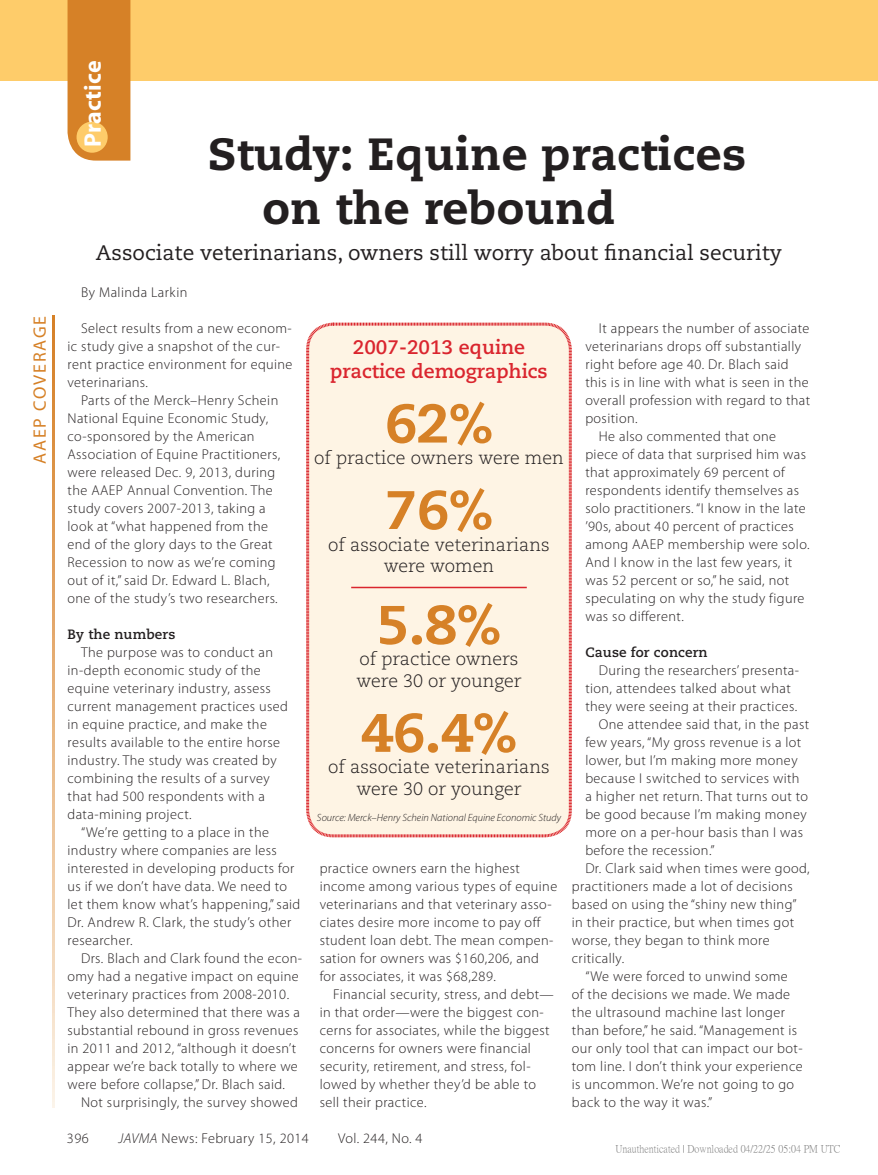
<style>
.page{position:relative;width:878px;height:1175px;background:#fff}
.page>*{position:absolute;margin:0;border:0;box-sizing:border-box;transform-origin:0 0}
.t1{font:800 54px "Caecilia LT Std";color:#d68127}
.t2{font:800 45px/54px "Caecilia LT Std";letter-spacing:.01em;color:#231f20}
.t3{font:700 24px "Myriad Pro";letter-spacing:.01em;color:#fff}
.t4{font:21px "Caecilia LT Std";color:#231f20}
.t5{font:700 19.5px/23.4px "Caecilia LT Std";color:#da252e;text-align:center}
.t6{font:300 18px "Caecilia LT Std";color:#231f20}
.t7{font:18px "Myriad Pro";letter-spacing:.1em;color:#d68127}
.t8{font:300 14.25px/18px "Myriad Pro";letter-spacing:.03em;color:#231f20}
.t9{font:700 13.5px "Caecilia LT Std";letter-spacing:.01em;color:#231f20}
.t10{font:italic 300 10.5px "Myriad Pro";color:#231f20}
.t11{font:10.5px "P Ming Li U";color:rgb(0 0 0/.5)}
.s1{font-style:italic}
</style>
<div class="page">
<div style="left:0;top:0;width:878px;height:81px;background:#fecc6a"></div>
<div style="left:68px;top:0;width:62px;height:161px;background:#d68127"></div>
<div style="left:77px;top:122px;width:31px;height:31px;background:#fecc6a;border-radius:50%"></div>
<svg style="left:52px;top:316px;width:2px;height:791px;background:#e7b581"></svg>
<div style="left:306px;top:322px;width:266px;height:516px;background:#fef4e4"></div>
<hr style="left:351px;top:586px;width:175px;height:2px;background:#da252e">
<p class="t7" style="left:29px;top:464px;width:150px;rotate:-90deg">AAEP COVERAGE</p>
<h3 class="t3" style="left:77px;top:147px;width:88px;rotate:-90deg">Practice</h3>
<h2 class="t2" style="left:262px;top:127px;width:485px;text-indent:-54px">Study: Equine practices on the rebound</h2>
<h3 class="t4" style="left:96px;top:241px;width:687px">Associate veterinarians, owners still worry about nancial security</h3>
<p class="t8" style="left:81px;top:283px;width:108px">By Malinda Larkin</p>
<p class="t8" style="left:68px;top:319px;width:226px;text-indent:13px">Select results from a new econom&shy;ic study give a snapshot of the cur&shy;rent practice environment for equine veterinarians.</p>
<p class="t8" style="left:68px;top:391px;width:214px;text-indent:13px">Parts of the Merck–Henry Schein National Equine Economic Study, co-sponsored by the American Association of Equine Practitioners, were released Dec. 9, 2013, during the AAEP Annual Convention. The study covers 2007-2013, taking a look at “what happened from the end of the glory days to the Great Recession to now as we’re coming out of it,” said Dr. Edward L. Blach, one of the study’s two researchers.</p>
<p class="t9" style="left:68px;top:626px;width:109px">By the numbers</p>
<p class="t8" style="left:68px;top:643px;width:222px;text-indent:13px">The purpose was to conduct an in-depth economic study of the equine veterinary industry, assess current management practices used in equine practice, and make the results available to the entire horse industry. The study was created by combining the results of a survey that had 500 respondents with a data-mining project.</p>
<p class="t8" style="left:68px;top:823px;width:234px;text-indent:13px">“We’re getting to a place in the industry where companies are less interested in developing products for us if we don’t have data. We need to let them know what’s happening,” said<br>Dr. Andrew R. Clark, the study’s other researcher.</p>
<p class="t8" style="left:68px;top:949px;width:236px;text-indent:13px">Drs. Blach and Clark found the econ&shy;omy had a negative impact on equine veterinary practices from 2008-2010.<br>They also determined that there was a substantial rebound in gross revenues in 2011 and 2012, “although it doesn’t appear we’re back totally to where we were before collapse,” Dr. Blach said.</p>
<p class="t8" style="left:81px;top:1093px;width:218px">Not surprisingly, the survey showed</p>
<p class="t8" style="left:599px;top:319px;width:212px">It appears the number of associate</p>
<p class="t8" style="left:585px;top:337px;width:217px">veterinarians drops off substantially</p>
<p class="t8" style="left:585px;top:355px;width:205px">right before age 40. Dr. Blach said</p>
<p class="t8" style="left:585px;top:373px;width:225px">this is in line with what is seen in the</p>
<p class="t8" style="left:585px;top:391px;width:226px">overall profession with regard to that</p>
<p class="t8" style="left:585px;top:409px;width:54px">position.</p>
<p class="t8" style="left:599px;top:427px;width:179px">He also commented that one</p>
<p class="t8" style="left:585px;top:445px;width:222px">piece of data that surprised him was</p>
<p class="t8" style="left:585px;top:463px;width:201px">that approximately 69 percent of</p>
<p class="t8" style="left:585px;top:481px;width:215px">respondents identify themselves as</p>
<p class="t8" style="left:585px;top:499px;width:222px">solo practitioners. “I know in the late</p>
<p class="t8" style="left:585px;top:517px;width:210px">’90s, about 40 percent of practices</p>
<p class="t8" style="left:585px;top:535px;width:226px">among AAEP membership were solo.</p>
<p class="t8" style="left:585px;top:553px;width:208px">And I know in the last few years, it</p>
<p class="t8" style="left:585px;top:571px;width:205px">was 52 percent or so,” he said, not</p>
<p class="t8" style="left:585px;top:589px;width:220px">speculating on why the study figure</p>
<p class="t8" style="left:585px;top:607px;width:100px">was so different.</p>
<p class="t9" style="left:585px;top:644px;width:124px">Cause for concern</p>
<p class="t8" style="left:598px;top:661px;width:202px">During the researchers’ presenta-</p>
<p class="t8" style="left:585px;top:679px;width:207px">tion, attendees talked about what</p>
<p class="t8" style="left:585px;top:697px;width:213px">they were seeing at their practices.</p>
<p class="t8" style="left:598px;top:715px;width:212px">One attendee said that, in the past</p>
<p class="t8" style="left:585px;top:733px;width:217px">few years, “My gross revenue is a lot</p>
<p class="t8" style="left:585px;top:751px;width:214px">lower, but I’m making more money</p>
<p class="t8" style="left:585px;top:769px;width:216px">because I switched to services with</p>
<p class="t8" style="left:585px;top:787px;width:224px">a higher net return. That turns out to</p>
<p class="t8" style="left:585px;top:805px;width:223px">be good because I’m making money</p>
<p class="t8" style="left:585px;top:823px;width:219px">more on a per-hour basis than I was</p>
<p class="t8" style="left:585px;top:841px;width:131px">before the recession.”</p>
<p class="t8" style="left:585px;top:859px;width:226px">Dr. Clark said when times were good,</p>
<p class="t8" style="left:572px;top:877px;width:222px">practitioners made a lot of decisions</p>
<p class="t8" style="left:572px;top:895px;width:226px">based on using the “shiny new thing”</p>
<p class="t8" style="left:572px;top:913px;width:224px">in their practice, but when times got</p>
<p class="t8" style="left:572px;top:931px;width:199px">worse, they began to think more</p>
<p class="t8" style="left:572px;top:949px;width:54px">critically.</p>
<p class="t8" style="left:585px;top:967px;width:204px">“We were forced to unwind some</p>
<p class="t8" style="left:572px;top:985px;width:220px">of the decisions we made. We made</p>
<p class="t8" style="left:572px;top:1003px;width:215px">the ultrasound machine last longer</p>
<p class="t8" style="left:572px;top:1021px;width:227px">than before,” he said. “Management is</p>
<p class="t8" style="left:572px;top:1039px;width:232px">our only tool that can impact our bot-</p>
<p class="t8" style="left:572px;top:1057px;width:232px">tom line. I don’t think your experience</p>
<p class="t8" style="left:572px;top:1075px;width:224px">is uncommon. We’re not going to go</p>
<p class="t8" style="left:572px;top:1093px;width:142px">back to the way it was.”</p>
<h3 class="t5" style="left:330px;top:336px;width:219px">2007-2013 equine practice demographics</h3>
<h1 class="t1" style="left:385px;top:390px;width:109px">62%</h1>
<p class="t6" style="left:314px;top:448px;width:251px">of practice owners were men</p>
<h1 class="t1" style="left:385px;top:476px;width:109px">76%</h1>
<p class="t6" style="left:384px;top:556px;width:112px">were women</p>
<p class="t6" style="left:328px;top:534px;width:223px">of associate veterinarians</p>
<h1 class="t1" style="left:377px;top:591px;width:125px">5.8%</h1>
<p class="t6" style="left:356px;top:670px;width:166px">were 30 or younger</p>
<p class="t6" style="left:359px;top:649px;width:161px">of practice owners</p>
<h1 class="t1" style="left:361px;top:699px;width:157px">46.4%</h1>
<p class="t6" style="left:356px;top:778px;width:166px">were 30 or younger</p>
<p class="t10" style="left:317px;top:811px;width:245px">Source: Merck–Henry Schein National Equine Economic Study</p>
<p class="t6" style="left:328px;top:757px;width:223px">of associate veterinarians</p>
<p class="t8" style="left:320px;top:859px;width:239px">practice owners earn the highest income among various types of equine veterinarians and that veterinary asso&shy;ciates desire more income to pay off student loan debt. The mean compen&shy;sation for owners was $160,206, and for associates, it was $68,289.</p>
<p class="t8" style="left:320px;top:985px;width:235px;text-indent:13px">Financial security, stress, and debt— in that order—were the biggest con&shy;cerns for associates, while the biggest concerns for owners were financial security, retirement, and stress, fol&shy;lowed by whether they’d be able to sell their practice.</p>
<p class="t8" style="left:67px;top:1129px;width:23px">396</p>
<p class="t8" style="left:118px;top:1129px;width:192px"><span class="s1">JAVMA</span> News: February 15, 2014</p>
<p class="t8" style="left:338px;top:1129px;width:86px">Vol. 244, No. 4</p>
<p class="t11" style="left:615px;top:1144px;width:226px">Unauthenticated | Downloaded 04/22/25 05:04 PM UTC</p>
</div>
